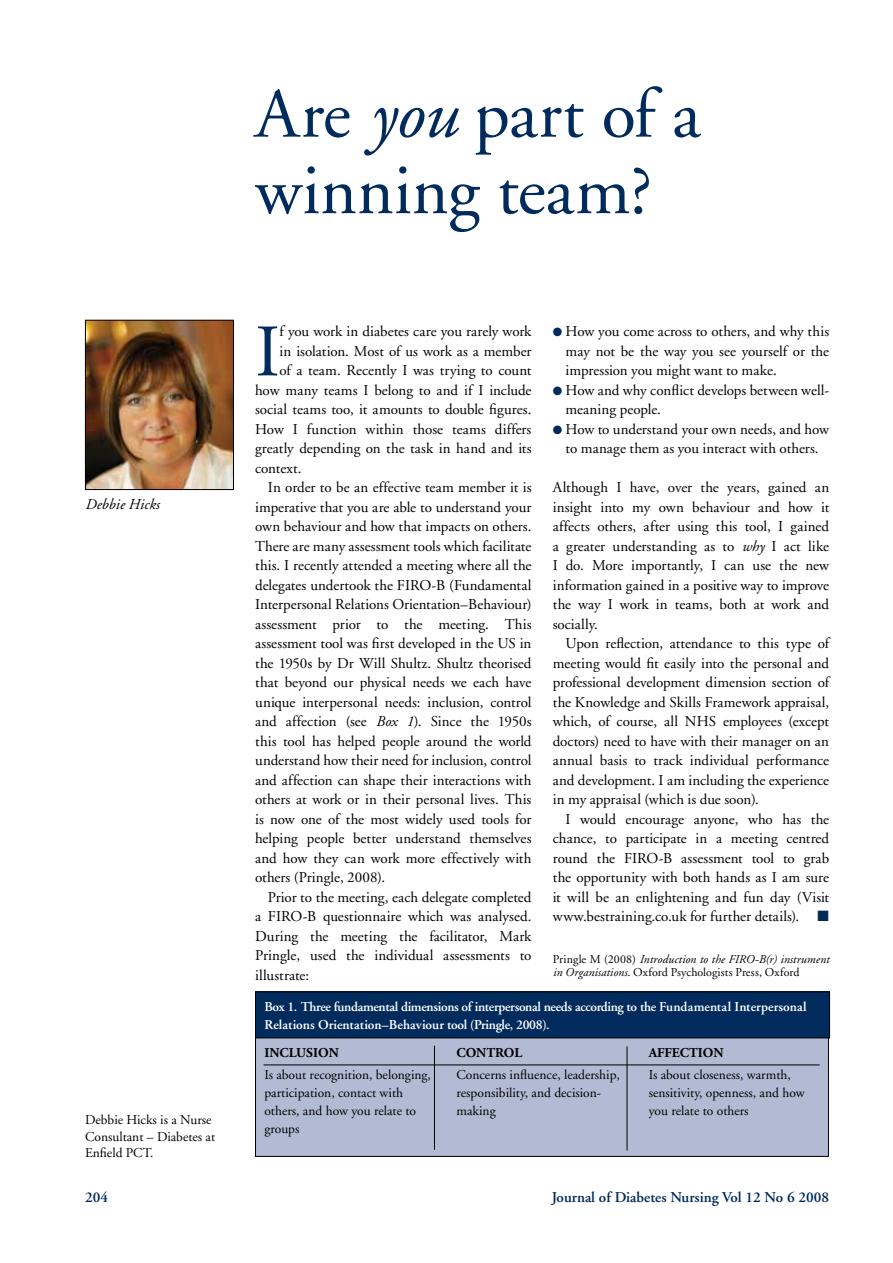
<style>
.page{position:relative;width:893px;height:1263px;background:#fff}
.page>*{position:absolute;margin:0;border:0;box-sizing:border-box;transform-origin:0 0}
.t1{font:73.8px "Adobe Garamond";color:#002b5c}
.t2{font:70.5px/76.5px "Adobe Garamond";color:#002b5c}
.t3{font:15px/19.5px "Adobe Garamond";color:#000;text-align:justify}
.t4{font:600 15px "Adobe Garamond";color:#002b5c}
.t5{font:italic 15px "Adobe Garamond";color:#000}
.t6{font:13.5px/18px "Adobe Garamond";color:#000}
.t7{font:600 13.5px/18px "Adobe Garamond";letter-spacing:-.025em;color:#fff}
.t8{font:700 13.5px "Adobe Garamond";color:#000}
.t9{font:italic 12px/13.5px "Adobe Garamond";letter-spacing:.005em;color:#000}
.s1{font-style:italic}
.s2{color:#002b5c}
.s3{font-style:normal}
</style>
<div class="page">
<img style="left:87px;top:322px;width:145px;height:166px">
<div style="left:85px;top:320px;width:149px;height:170px;border:1px solid #000"></div>
<div style="left:255px;top:1004px;width:573px;height:152px;background:#b2bbd3"></div>
<div style="left:255px;top:992px;width:575px;height:46px;background:#002b5c"></div>
<div style="left:255px;top:991px;width:575px;height:47px;border:1px solid #000"></div>
<hr style="left:264px;top:1064px;width:556px;height:1px;background:#000">
<hr style="left:434px;top:1046px;width:1px;height:104px;background:#000">
<hr style="left:627px;top:1046px;width:1px;height:104px;background:#000">
<p class="t5" style="left:85px;top:496px;width:76px">Debbie Hicks</p>
<p class="t6" style="left:85px;top:1112px;width:132px;line-height:16.2px">Debbie Hicks is a Nurse<br>Consultant – Diabetes at<br>Enfield PCT.</p>
<h2 class="t2" style="left:255px;top:78px;width:447px">Are <span class="s1">you</span> part of a winning team?</h2>
<h1 class="t1" style="left:255px;top:312px;width:26px">I</h1>
<p class="t3" style="left:280px;top:322px;width:253px">f you work in diabetes care you rarely work</p>
<p class="t3" style="left:280px;top:342px;width:253px">in isolation. Most of us work as a member</p>
<p class="t3" style="left:280px;top:361px;width:253px">of a team. Recently I was trying to count</p>
<p class="t3" style="left:255px;top:381px;width:278px">how many teams I belong to and if I include</p>
<p class="t3" style="left:255px;top:400px;width:278px">social teams too, it amounts to double figures.</p>
<p class="t3" style="left:255px;top:420px;width:278px">How I function within those teams differs</p>
<p class="t3" style="left:255px;top:439px;width:278px">greatly depending on the task in hand and its</p>
<p class="t3" style="left:255px;top:459px;width:48px">context.</p>
<p class="t3" style="left:268px;top:478px;width:265px">In order to be an effective team member it is</p>
<p class="t3" style="left:255px;top:498px;width:278px">imperative that you are able to understand your</p>
<p class="t3" style="left:255px;top:517px;width:278px">own behaviour and how that impacts on others.</p>
<p class="t3" style="left:255px;top:537px;width:278px">There are many assessment tools which facilitate</p>
<p class="t3" style="left:255px;top:556px;width:278px">this. I recently attended a meeting where all the</p>
<p class="t3" style="left:255px;top:576px;width:278px">delegates undertook the FIRO-B (Fundamental</p>
<p class="t3" style="left:255px;top:595px;width:278px">Interpersonal Relations Orientation–Behaviour)</p>
<p class="t3" style="left:255px;top:615px;width:278px">assessment prior to the meeting. This</p>
<p class="t3" style="left:255px;top:634px;width:278px">assessment tool was first developed in the US in</p>
<p class="t3" style="left:255px;top:654px;width:278px">the 1950s by Dr Will Shultz. Shultz theorised</p>
<p class="t3" style="left:255px;top:673px;width:278px">that beyond our physical needs we each have</p>
<p class="t3" style="left:255px;top:693px;width:278px">unique interpersonal needs: inclusion, control</p>
<p class="t3" style="left:255px;top:712px;width:278px">and affection (see <span class="s1">Box 1</span>). Since the 1950s</p>
<p class="t3" style="left:255px;top:732px;width:278px">this tool has helped people around the world</p>
<p class="t3" style="left:255px;top:751px;width:278px">understand how their need for inclusion, control</p>
<p class="t3" style="left:255px;top:771px;width:278px">and affection can shape their interactions with</p>
<p class="t3" style="left:255px;top:790px;width:278px">others at work or in their personal lives. This</p>
<p class="t3" style="left:255px;top:810px;width:278px">is now one of the most widely used tools for</p>
<p class="t3" style="left:255px;top:829px;width:278px">helping people better understand themselves</p>
<p class="t3" style="left:255px;top:849px;width:278px">and how they can work more effectively with</p>
<p class="t3" style="left:255px;top:868px;width:131px">others (Pringle, 2008).</p>
<p class="t3" style="left:268px;top:888px;width:265px">Prior to the meeting, each delegate completed</p>
<p class="t3" style="left:255px;top:907px;width:278px">a FIRO-B questionnaire which was analysed.</p>
<p class="t3" style="left:255px;top:927px;width:278px">During the meeting the facilitator, Mark</p>
<p class="t3" style="left:255px;top:946px;width:278px">Pringle, used the individual assessments to</p>
<p class="t3" style="left:255px;top:966px;width:55px">illustrate:</p>
<p class="t3" style="left:566px;top:322px;width:265px;text-indent:-13px"><span class="s2">●</span> How you come across to others, and why this may not be the way you see yourself or the impression you might want to make.</p>
<p class="t3" style="left:566px;top:381px;width:265px;text-indent:-13px"><span class="s2">●</span> How and why conflict develops between well&shy;meaning people.</p>
<p class="t3" style="left:553px;top:420px;width:278px;text-align:center"><span class="s2">●</span> How to understand your own needs, and how to manage them as you interact with others.</p>
<p class="t3" style="left:553px;top:478px;width:278px">Although I have, over the years, gained an insight into my own behaviour and how it affects others, after using this tool, I gained a greater understanding as to <span class="s1">why</span> I act like I do. More importantly, I can use the new information gained in a positive way to improve the way I work in teams, both at work and socially.</p>
<p class="t3" style="left:553px;top:634px;width:278px;text-indent:13px">Upon reflection, attendance to this type of meeting would fit easily into the personal and professional development dimension section of the Knowledge and Skills Framework appraisal, which, of course, all NHS employees (except doctors) need to have with their manager on an annual basis to track individual performance and development. I am including the experience in my appraisal (which is due soon).</p>
<p class="t3" style="left:553px;top:810px;width:278px;text-indent:13px">I would encourage anyone, who has the chance, to participate in a meeting centred round the FIRO-B assessment tool to grab the opportunity with both hands as I am sure it will be an enlightening and fun day (Visit www.bestraining.co.uk for further details). <span class="s2">■</span></p>
<p class="t9" style="left:553px;top:952px;width:278px"><span class="s3">Pringle M (2008)</span> Introduction to the FIRO-B(r) instrument in Organisations<span class="s3">. Oxford Psychologists Press, Oxford</span></p>
<p class="t7" style="left:264px;top:998px;width:544px">Box 1. Three fundamental dimensions of interpersonal needs according to the Fundamental Interpersonal<br>Relations Orientation–Behaviour tool (Pringle, 2008).</p>
<p class="t8" style="left:264px;top:1045px;width:76px">INCLUSION</p>
<p class="t6" style="left:264px;top:1066px;width:168px">Is about recognition, belonging, participation, contact with others, and how you relate to groups</p>
<p class="t8" style="left:457px;top:1045px;width:67px">CONTROL</p>
<p class="t6" style="left:457px;top:1066px;width:165px">Concerns influence, leadership, responsibility, and decision&shy;making</p>
<p class="t8" style="left:649px;top:1045px;width:76px">AFFECTION</p>
<p class="t6" style="left:649px;top:1066px;width:157px">Is about closeness, warmth, sensitivity, openness, and how you relate to others</p>
<p class="t4" style="left:85px;top:1189px;width:24px">204</p>
<p class="t4" style="left:552px;top:1189px;width:279px">Journal of Diabetes Nursing Vol 12 No 6 2008</p>
</div>
